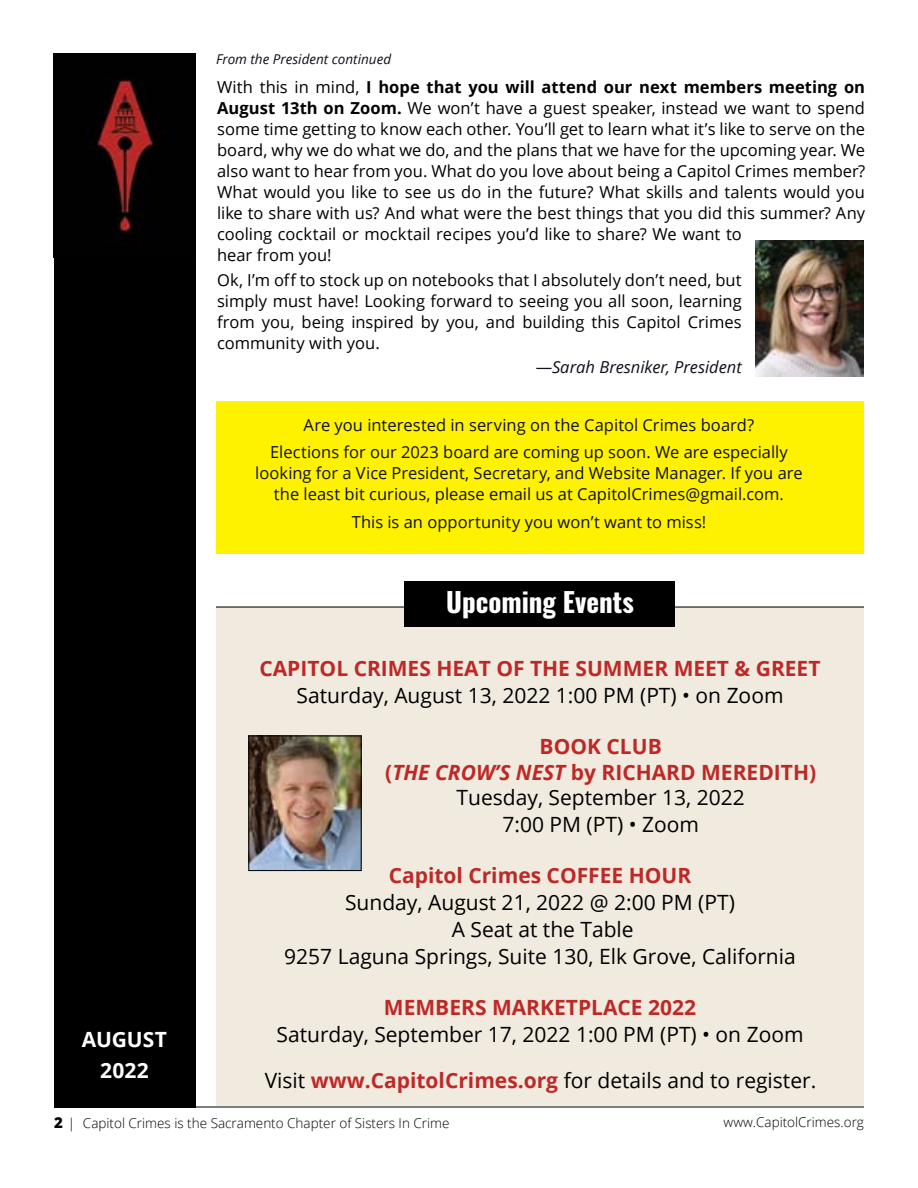
<style>
.page{position:relative;width:918px;height:1188px;background:#fff}
.page>*{position:absolute;margin:0;border:0;box-sizing:border-box;transform-origin:0 0}
.t1{font:27px "Oswald";color:#fff}
.t2{font:21px/26px "Open Sans";color:#000;text-align:center}
.t3{font:700 21px "Open Sans";color:#bd2927}
.t4{font:700 21px/31px "Open Sans";color:#fff;text-align:center}
.t5{font:16.5px/21px "Open Sans";color:#000}
.t6{font:16.5px/27.8px "Open Sans";color:#0e101a;text-align:center}
.t7{font:italic 16.5px "Open Sans";color:#0e101a}
.t8{font:300 13.5px "Open Sans";color:#000}
.t9{font:italic 13.5px "Open Sans";color:#0e101a}
.s1{font-weight:700}
.s2{font-style:normal}
.s3{font-weight:700;color:#bd2927}
.s4{font-weight:700;font-style:italic;color:#bd2927}
.s5{font-weight:800;font-size:15px}
</style>
<div class="page">
<div style="left:54px;top:54px;width:141px;height:1053px;background:#000"></div>
<img style="left:96px;top:77px;width:58px;height:156px">
<hr style="left:54px;top:1107px;width:810px;height:1px;background:#000">
<div style="left:216px;top:606px;width:648px;height:499px;background:#f0eadf"></div>
<hr style="left:216px;top:607px;width:648px;height:1px;background:#000">
<div style="left:405px;top:581px;width:270px;height:46px;background:#000"></div>
<img style="left:755px;top:241px;width:109px;height:135px">
<div style="left:216px;top:401px;width:648px;height:153px;background:#fff200"></div>
<img style="left:250px;top:738px;width:110px;height:131px">
<div style="left:248px;top:736px;width:114px;height:135px;border:1px solid #000"></div>
<p class="t9" style="left:216px;top:50px;width:177px">From the President continued</p>
<p class="t5" style="left:217px;top:76px;width:650px">With this in mind, <span class="s1">I hope that you will attend our next members meeting on August 13th on Zoom.</span> We won’t have a guest speaker, instead we want to spend some time getting to know each other. You’ll get to learn what it’s like to serve on the board, why we do what we do, and the plans that we have for the upcoming year. We also want to hear from you. What do you love about being a Capitol Crimes member?<br>What would you like to see us do in the future? What skills and talents would you like to share with us? And what were the best things that you did this summer? Any cooling cocktail or mocktail recipes you’d like to share? We want to<br>hear from you!</p>
<p class="t5" style="left:217px;top:269px;width:526px;text-align:justify">Ok, I’m off to stock up on notebooks that I absolutely don’t need, but simply must have! Looking forward to seeing you all soon, learning from you, being inspired by you, and building this Capitol Crimes community with you.</p>
<p class="t7" style="left:536px;top:356px;width:208px"><span class="s2">—</span>Sarah Bresniker, President</p>
<p class="t6" style="left:270px;top:410px;width:519px">Are you interested in serving on the Capitol Crimes board?<br>Elections for our 2023 board are coming up soon. We are especially</p>
<p class="t6" style="left:255px;top:462px;width:549px;line-height:21px">looking for a Vice President, Secretary, and Website Manager. If you are the least bit curious, please email us at CapitolCrimes@gmail.com.</p>
<p class="t6" style="left:352px;top:508px;width:356px">This is an opportunity you won’t want to miss!</p>
<p class="t4" style="left:82px;top:1024px;width:87px">AUGUST<br>2022</p>
<h1 class="t1" style="left:446px;top:578px;width:189px">Upcoming Events</h1>
<p class="t3" style="left:259px;top:654px;width:563px">CAPITOL CRIMES HEAT OF THE SUMMER MEET &amp; GREET</p>
<p class="t2" style="left:297px;top:682px;width:489px">Saturday, August 13, 2022 1:00 PM (PT) • on Zoom</p>
<p class="t2" style="left:385px;top:733px;width:432px"><span class="s3">BOOK CLUB<br>(</span><span class="s4">THE CROW’S NEST</span> <span class="s3">by RICHARD MEREDITH)<br></span>Tuesday, September 13, 2022<br>7:00 PM (PT) • Zoom</p>
<p class="t3" style="left:389px;top:861px;width:304px">Capitol Crimes COFFEE HOUR</p>
<p class="t2" style="left:284px;top:889px;width:513px;line-height:27px">Sunday, August 21, 2022 @ 2:00 PM (PT)<br>A Seat at the Table<br>9257 Laguna Springs, Suite 130, Elk Grove, California</p>
<p class="t3" style="left:384px;top:993px;width:314px">MEMBERS MARKETPLACE 2022</p>
<p class="t2" style="left:265px;top:1011px;width:553px;line-height:46px">Saturday, September 17, 2022 1:00 PM (PT) • on Zoom<br>Visit <span class="s3">www.CapitolCrimes.org</span> for details and to register.</p>
<p class="t8" style="left:54px;top:1114px;width:397px"><span class="s5">2</span> | Capitol Crimes is the Sacramento Chapter of Sisters In Crime</p>
<p class="t8" style="left:724px;top:1113px;width:142px">www.CapitolCrimes.org</p>
</div>
